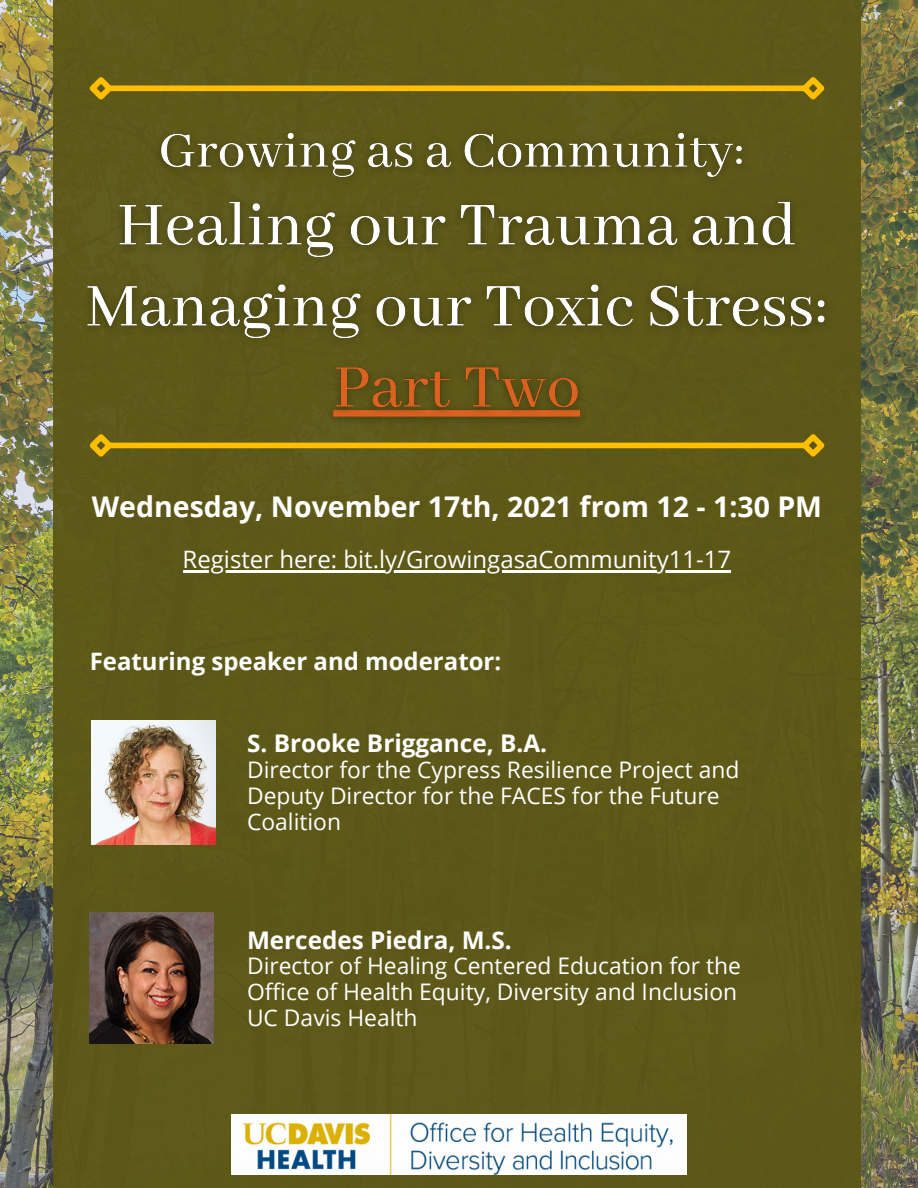
<style>
.page{position:relative;width:918px;height:1188px;background:#fff}
.page>*{position:absolute;margin:0;border:0;box-sizing:border-box;transform-origin:0 0}
.t1{font:700 28.5px "Open Sans";color:#fff}
.t2{font:700 24.3px "Open Sans";color:#fff}
.t3{font:24px "Open Sans";color:#fff}
.t4{font:700 24px "Open Sans";color:#fff}
.t5{font:22.8px/25.8px "Open Sans";color:#fff}
</style>
<div class="page">
<img style="left:0;top:0;width:918px;height:1188px">
<div style="left:53px;top:0;width:808px;height:1188px;background:#5c5716"></div>
<div style="left:109px;top:86px;width:696px;height:5px;background:#ffbf00"></div>
<svg style="left:89px;top:77px;width:28px;height:23px"></svg>
<svg style="left:797px;top:77px;width:28px;height:23px"></svg>
<div style="left:109px;top:443px;width:696px;height:5px;background:#ffbf00"></div>
<svg style="left:89px;top:445px;width:28px;height:12px"></svg>
<svg style="left:797px;top:445px;width:28px;height:12px"></svg>
<img style="left:92px;top:721px;width:124px;height:124px">
<img style="left:87px;top:132px;width:738px;height:313px">
<hr style="left:183px;top:570px;width:160px;height:2px;background:#fff">
<hr style="left:343px;top:570px;width:388px;height:2px;background:#fff">
<img style="left:90px;top:913px;width:123px;height:130px">
<img style="left:232px;top:1115px;width:454px;height:59px">
<p class="t1" style="left:92px;top:487px;width:732px">Wednesday, November 17th, 2021 from 12 - 1:30 PM</p>
<p class="t3" style="left:183px;top:543px;width:550px">Register here: bit.ly/GrowingasaCommunity11-17</p>
<p class="t4" style="left:90px;top:644px;width:413px">Featuring speaker and moderator:</p>
<p class="t2" style="left:247px;top:726px;width:302px">S. Brooke Briggance, B.A.</p>
<p class="t5" style="left:247px;top:756px;width:494px">Director for the Cypress Resilience Project and<br>Deputy Director for the FACES for the Future<br>Coalition</p>
<p class="t2" style="left:247px;top:923px;width:266px">Mercedes Piedra, M.S.</p>
<p class="t5" style="left:247px;top:953px;width:496px">Director of Healing Centered Education for the<br>Office of Health Equity, Diversity and Inclusion</p>
<p class="t5" style="left:247px;top:1004px;width:172px">UC Davis Health</p>
</div>
